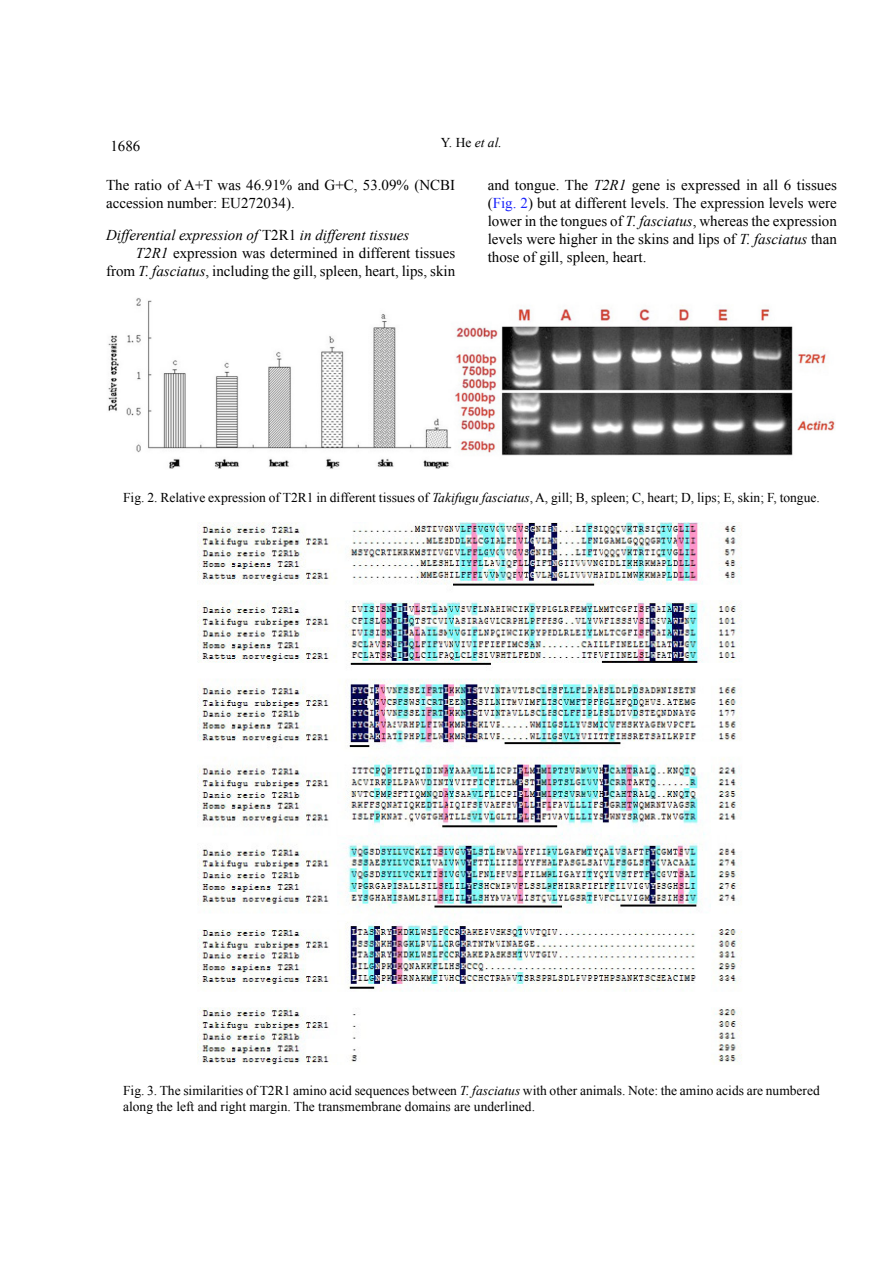
<style>
.page{position:relative;width:893px;height:1263px;background:#fff}
.page>*{position:absolute;margin:0;border:0;box-sizing:border-box;transform-origin:0 0}
.t1{font:15px/18px "Times New Roman";color:#000}
.t2{font:italic 15px "Times New Roman";color:#000}
.t3{font:13.5px/16.2px "Times New Roman";color:#000}
.t4{font:italic 13.5px "Times New Roman";color:#000}
.s1{font-style:normal}
.s2{font-style:italic}
.s3{color:#1922fb}
</style>
<div class="page">
<img style="left:108px;top:298px;width:727px;height:171px">
<img style="left:198px;top:523px;width:544px;height:541px">
<p class="t4" style="left:441px;top:133px;width:62px"><span class="s1">Y. He</span> et al.</p>
<p class="t1" style="left:110px;top:137px;width:31px">1686</p>
<p class="t1" style="left:106px;top:176px;width:351px">The ratio of A+T was 46.91% and G+C, 53.09% (NCBI accession number: EU272034).</p>
<p class="t2" style="left:106px;top:225px;width:305px">Differential expression of <span class="s1">T2R1</span> in different tissues</p>
<p class="t1" style="left:136px;top:244px;width:321px"><span class="s2">T2R1</span> expression was determined in different tissues</p>
<p class="t1" style="left:106px;top:262px;width:351px">from <span class="s2">T. fasciatus</span>, including the gill, spleen, heart, lips, skin</p>
<p class="t1" style="left:488px;top:176px;width:351px;text-align:justify">and tongue. The <span class="s2">T2R1</span> gene is expressed in all 6 tissues (<span class="s3">Fig. 2</span>) but at different levels. The expression levels were lower in the tongues of <span class="s2">T. fasciatus</span>, whereas the expression levels were higher in the skins and lips of <span class="s2">T. fasciatus</span> than those of gill, spleen, heart.</p>
<p class="t3" style="left:123px;top:489px;width:698px">Fig. 2. Relative expression of T2R1 in different tissues of <span class="s2">Takifugu fasciatus</span>, A, gill; B, spleen; C, heart; D, lips; E, skin; F, tongue.</p>
<p class="t3" style="left:123px;top:1082px;width:698px">Fig. 3. The similarities of T2R1 amino acid sequences between <span class="s2">T. fasciatus</span> with other animals. Note: the amino acids are numbered along the left and right margin. The transmembrane domains are underlined.</p>
</div>
